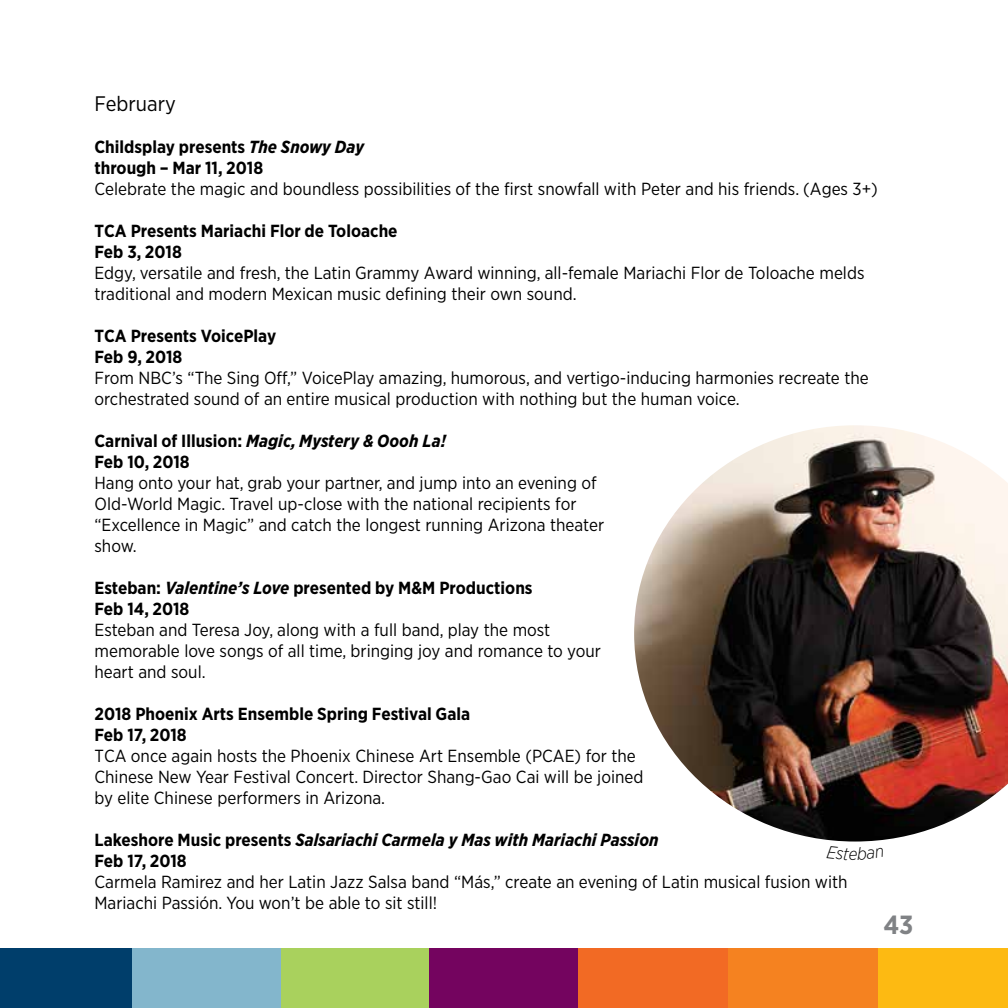
<style>
.page{position:relative;width:1008px;height:1008px;background:#fff}
.page>*{position:absolute;margin:0;border:0;box-sizing:border-box;transform-origin:0 0}
.t1{font:700 26.25px "Gotham Narrow";color:#808285}
.t2{font:21px "Gotham Narrow";color:#000}
.t3{font:17.5px/21px "Gotham Narrow";color:#000}
.t4{font:700 17.5px/21px "Gotham Narrow";color:#000}
.t5{font:italic 700 17.5px/21px "Gotham Narrow";color:#000}
.s1{font-style:italic}
.s2{font-style:normal}
</style>
<div class="page">
<div style="left:0;top:948px;width:133px;height:60px;background:#003e6b"></div>
<div style="left:132px;top:948px;width:151px;height:60px;background:#83b6cc"></div>
<div style="left:281px;top:948px;width:151px;height:60px;background:#a9d15d"></div>
<div style="left:429px;top:948px;width:151px;height:60px;background:#74045f"></div>
<div style="left:578px;top:948px;width:151px;height:60px;background:#f26a24"></div>
<div style="left:728px;top:948px;width:151px;height:60px;background:#f58220"></div>
<div style="left:878px;top:948px;width:130px;height:60px;background:#fdba12"></div>
<img style="left:634px;top:425px;width:374px;height:417px">
<p class="t2" style="left:94px;top:91px;width:83px">February</p>
<p class="t4" style="left:94px;top:136px;width:271px">Childsplay presents <span class="s1">The Snowy Day </span>through – Mar 11, 2018</p>
<p class="t3" style="left:94px;top:178px;width:785px">Celebrate the magic and boundless possibilities of the first snowfall with Peter and his friends. (Ages 3+)</p>
<p class="t4" style="left:94px;top:220px;width:305px">TCA Presents Mariachi Flor de Toloache<br>Feb 3, 2018</p>
<p class="t3" style="left:94px;top:262px;width:772px">Edgy, versatile and fresh, the Latin Grammy Award winning, all-female Mariachi Flor de Toloache melds traditional and modern Mexican music defining their own sound.</p>
<p class="t4" style="left:94px;top:325px;width:183px">TCA Presents VoicePlay<br>Feb 9, 2018</p>
<p class="t3" style="left:94px;top:367px;width:776px">From NBC’s “The Sing Off,” VoicePlay amazing, humorous, and vertigo-inducing harmonies recreate the orchestrated sound of an entire musical production with nothing but the human voice.</p>
<p class="t4" style="left:94px;top:430px;width:353px">Carnival of Illusion: <span class="s1">Magic, Mystery &amp; Oooh La!<br></span>Feb 10, 2018</p>
<p class="t3" style="left:94px;top:472px;width:511px">Hang onto your hat, grab your partner, and jump into an evening of Old-World Magic. Travel up-close with the national recipients for “Excellence in Magic” and catch the longest running Arizona theater show.</p>
<p class="t4" style="left:94px;top:577px;width:440px">Esteban: <span class="s1">Valentine’s Love</span> presented by M&amp;M Productions<br>Feb 14, 2018</p>
<p class="t3" style="left:94px;top:619px;width:508px">Esteban and Teresa Joy, along with a full band, play the most memorable love songs of all time, bringing joy and romance to your heart and soul.</p>
<p class="t4" style="left:94px;top:703px;width:377px">2018 Phoenix Arts Ensemble Spring Festival Gala<br>Feb 17, 2018</p>
<p class="t3" style="left:94px;top:745px;width:551px">TCA once again hosts the Phoenix Chinese Art Ensemble (PCAE) for the<br>Chinese New Year Festival Concert. Director Shang-Gao Cai will be joined by elite Chinese performers in Arizona.</p>
<p class="t5" style="left:94px;top:830px;width:566px"><span class="s2">Lakeshore Music presents</span> Salsariachi Carmela y Mas with Mariachi Passion<br><span class="s2">Feb 17, 2018</span></p>
<p class="t3" style="left:94px;top:871px;width:755px">Carmela Ramirez and her Latin Jazz Salsa band “Más,” create an evening of Latin musical fusion with<br>Mariachi Passión. You won’t be able to sit still!</p>
<h1 class="t1" style="left:883px;top:908px;width:32px">43</h1>
</div>
